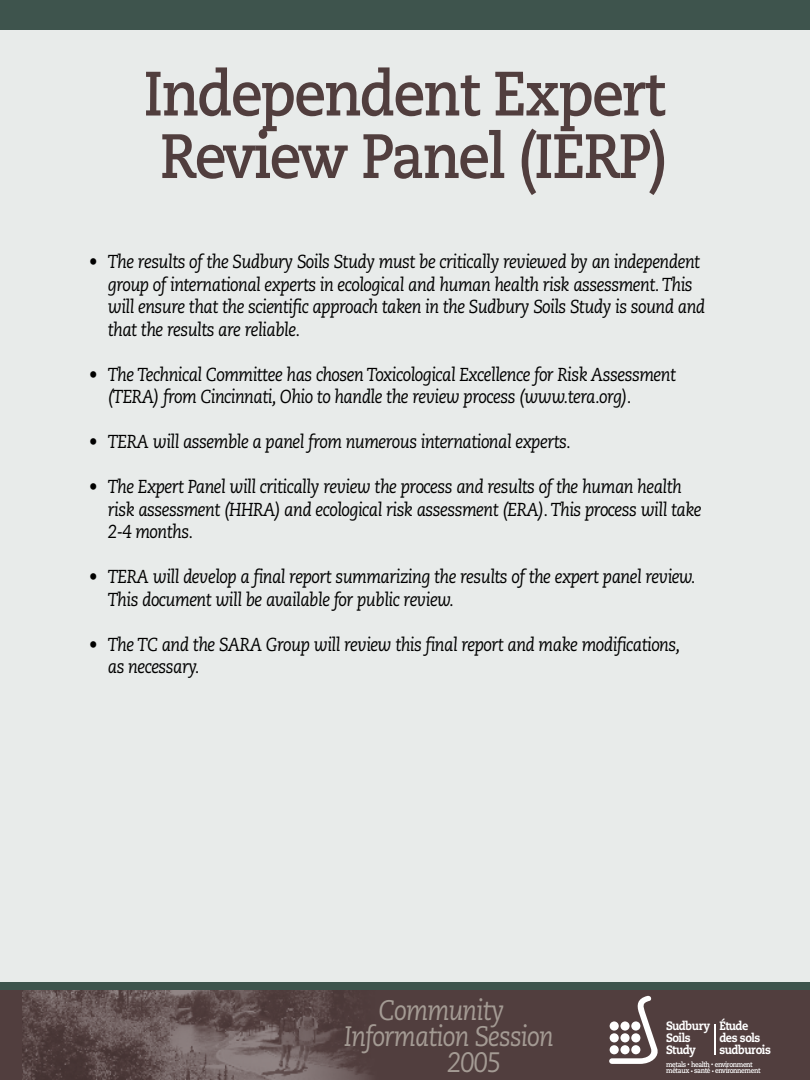
<style>
.page{position:relative;width:810px;height:1080px;background:#fff}
.page>*{position:absolute;margin:0;border:0;box-sizing:border-box;transform-origin:0 0}
.t1{font:700 62.5px/62.5px "Caecilia";letter-spacing:-.03em;color:#513e3e;scale:.9 1}
.t2{font:italic 28.12px "Caecilia";letter-spacing:-.03em;color:#a49b94;scale:.9 1}
.t3{font:italic 18.75px/22.5px "Caecilia";letter-spacing:-.03em;color:#000;scale:.9 1}
.t4{font:800 12.12px/12.1px "Caecilia";letter-spacing:-.05em;color:#fff;scale:.9 1}
.t5{font:700 7.25px "Caecilia";letter-spacing:-.05em;color:#fff;scale:.9 1}
.s1{font-size:4.88px}
</style>
<div class="page">
<div style="left:0;top:988px;width:810px;height:92px;background:#513e3e"></div>
<img style="left:22px;top:989px;width:366px;height:91px">
<div style="left:0;top:0;width:810px;height:983px;background:#e8ebea"></div>
<div style="left:0;top:982px;width:810px;height:7px;background:#3e544d"></div>
<div style="left:0;top:0;width:810px;height:30px;background:#3e544d"></div>
<hr style="left:714px;top:1024px;width:1px;height:31px;background:#fff">
<svg style="left:609px;top:996px;width:49px;height:68px"></svg>
<h1 class="t1" style="left:143px;top:63px;width:583px">Independent Expert<br>Review Panel (IERP)</h1>
<p class="t3" style="left:108px;top:251px;width:665px;text-indent:-19px">• The results of the Sudbury Soils Study must be critically reviewed by an independent group of international experts in ecological and human health risk assessment. This will ensure that the scientific approach taken in the Sudbury Soils Study is sound and that the results are reliable.</p>
<p class="t3" style="left:108px;top:363px;width:633px;text-indent:-19px">• The Technical Committee has chosen Toxicological Excellence for Risk Assessment (TERA) from Cincinnati, Ohio to handle the review process (www.tera.org).</p>
<p class="t3" style="left:89px;top:431px;width:537px">• TERA will assemble a panel from numerous international experts.</p>
<p class="t3" style="left:108px;top:476px;width:661px;text-indent:-19px">• The Expert Panel will critically review the process and results of the human health risk assessment (HHRA) and ecological risk assessment (ERA). This process will take<br>2-4 months.</p>
<p class="t3" style="left:108px;top:566px;width:655px;text-indent:-19px">• TERA will develop a final report summarizing the results of the expert panel review.<br>This document will be available for public review.</p>
<p class="t3" style="left:108px;top:633px;width:637px;text-indent:-19px">• The TC and the SARA Group will review this final report and make modifications, as necessary.</p>
<h2 class="t2" style="left:379px;top:995px;width:141px">Community</h2>
<h2 class="t2" style="left:344px;top:1020px;width:234px">Information Session</h2>
<h2 class="t2" style="left:447px;top:1046px;width:62px">2005</h2>
<p class="t4" style="left:666px;top:1020px;width:50px">Sudbury<br>Soils<br>Study</p>
<p class="t4" style="left:719px;top:1020px;width:59px">Étude<br>des sols sudburois</p>
<p class="t5" style="left:666px;top:1066px;width:106px">métaux <span class="s1">•</span> santé <span class="s1">•</span> environnement</p>
<p class="t5" style="left:666px;top:1060px;width:98px">metals <span class="s1">•</span> health <span class="s1">•</span> environment</p>
</div>
